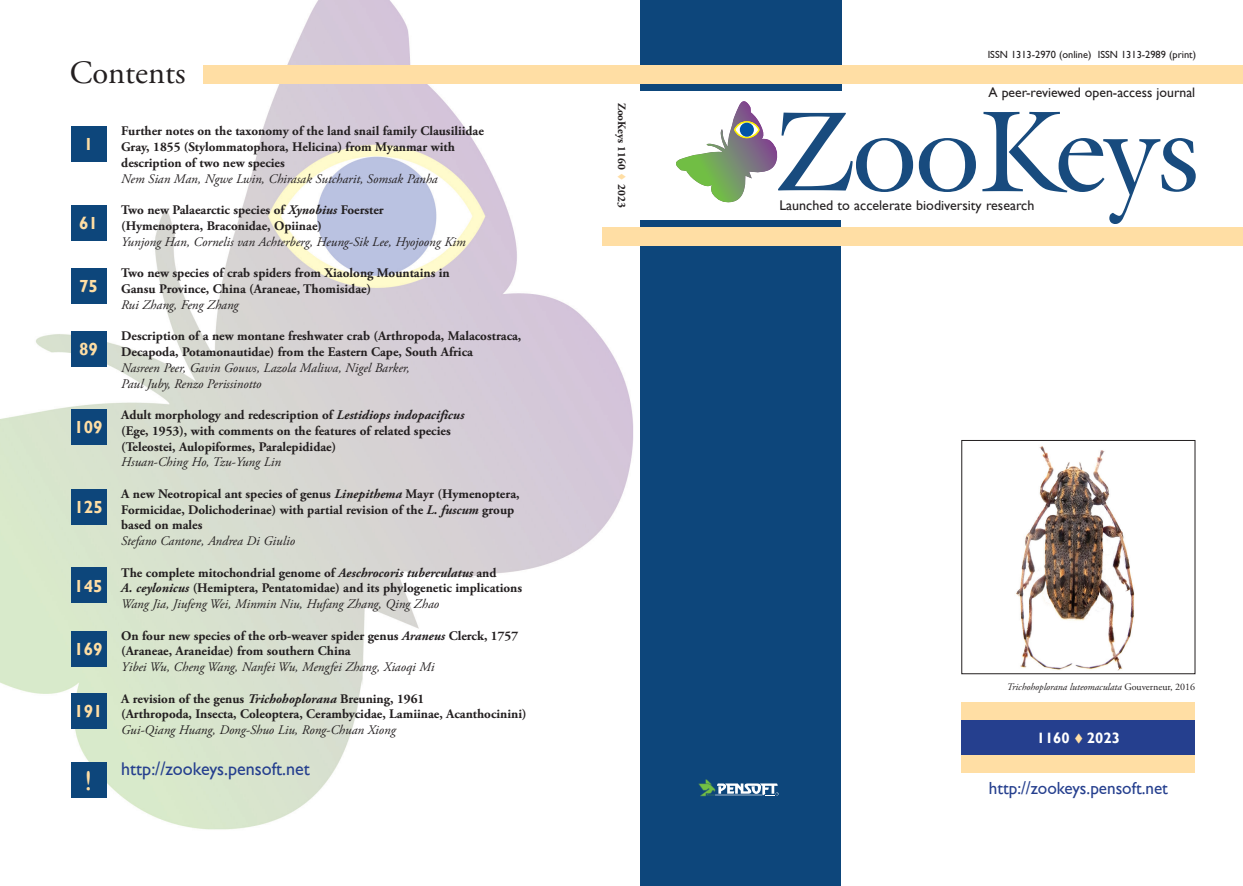
<style>
.page{position:relative;width:1243px;height:886px;background:#fff}
.page>*{position:absolute;margin:0;border:0;box-sizing:border-box;transform-origin:0 0}
.t1{font:32.5px "Adobe Garamond Pro";color:#231f20}
.t2{font:27.12px "Gill Sans";color:#ffdea4}
.t3{font:18.38px "Gill Sans";color:#253f8e}
.t4{font:17.5px "Gill Sans";color:#253f8e}
.t5{font:700 17.5px "Gill Sans";color:#ffdea4}
.t6{font:700 15px "Gill Sans";color:#fff}
.t7{font:14px "Gill Sans";color:#231f20}
.t8{font:13.75px "Gill Sans";color:#231f20}
.t9{font:700 13.12px/15.8px "Adobe Garamond Pro";color:#231f20}
.t10{font:italic 13.12px/15.8px "Adobe Garamond Pro";color:#231f20}
.t11{font:700 11.25px "Adobe Garamond Pro";color:#231f20}
.t12{font:10.38px "Gill Sans";color:#231f20}
.t13{font:italic 10px "Adobe Garamond Pro";color:#231f20}
.s1{font-style:italic}
.s2{font-weight:400;font-style:italic}
.s3{color:#ffdea4}
.s4{font-style:normal}
</style>
<div class="page">
<img style="left:0;top:1px;width:641px;height:857px">
<div style="left:641px;top:221px;width:200px;height:665px;background:#0d467b"></div>
<div style="left:641px;top:0;width:201px;height:91px;background:#0d467b"></div>
<svg style="left:699px;top:779px;width:80px;height:17px"></svg>
<div style="left:602px;top:228px;width:641px;height:18px;background:#ffdea4"></div>
<svg style="left:676px;top:101px;width:237px;height:102px"></svg>
<svg style="left:919px;top:138px;width:57px;height:54px"></svg>
<svg style="left:982px;top:112px;width:213px;height:112px"></svg>
<img style="left:1016px;top:446px;width:119px;height:225px">
<div style="left:961px;top:440px;width:234px;height:234px;border:1px solid #231f20"></div>
<div style="left:71px;top:762px;width:35px;height:36px;background:#0d467b"></div>
<div style="left:71px;top:126px;width:35px;height:36px;background:#0d467b"></div>
<div style="left:71px;top:205px;width:35px;height:36px;background:#0d467b"></div>
<div style="left:71px;top:268px;width:35px;height:36px;background:#0d467b"></div>
<div style="left:71px;top:331px;width:35px;height:36px;background:#0d467b"></div>
<div style="left:71px;top:410px;width:35px;height:35px;background:#0d467b"></div>
<div style="left:71px;top:489px;width:35px;height:35px;background:#0d467b"></div>
<div style="left:71px;top:568px;width:35px;height:35px;background:#0d467b"></div>
<div style="left:71px;top:631px;width:35px;height:35px;background:#0d467b"></div>
<div style="left:71px;top:693px;width:35px;height:36px;background:#0d467b"></div>
<div style="left:961px;top:720px;width:234px;height:35px;background:#253f8e"></div>
<div style="left:961px;top:702px;width:234px;height:18px;background:#ffdea4"></div>
<div style="left:961px;top:755px;width:234px;height:18px;background:#ffdea4"></div>
<div style="left:203px;top:65px;width:1040px;height:19px;background:#ffdea4"></div>
<h1 class="t1" style="left:70px;top:53px;width:117px">Contents</h1>
<h3 class="t5" style="left:84px;top:134px;width:11px">1</h3>
<h3 class="t5" style="left:79px;top:213px;width:20px">61</h3>
<h3 class="t5" style="left:79px;top:276px;width:20px">75</h3>
<h3 class="t5" style="left:79px;top:339px;width:20px">89</h3>
<h3 class="t5" style="left:74px;top:417px;width:30px">109</h3>
<h3 class="t5" style="left:74px;top:496px;width:30px">125</h3>
<h3 class="t5" style="left:74px;top:575px;width:30px">145</h3>
<h3 class="t5" style="left:74px;top:638px;width:30px">169</h3>
<h3 class="t5" style="left:74px;top:701px;width:30px">191</h3>
<h2 class="t2" style="left:85px;top:764px;width:9px">!</h2>
<p class="t9" style="left:121px;top:124px;width:364px">Further notes on the taxonomy of the land snail family Clausiliidae<br>Gray, 1855 (Stylommatophora, Helicina) from Myanmar with description of two new species</p>
<p class="t10" style="left:121px;top:171px;width:318px">Nem Sian Man, Ngwe Lwin, Chirasak Sutcharit, Somsak Panha</p>
<p class="t9" style="left:121px;top:202px;width:264px">Two new Palaearctic species of <span class="s1">Xynobius</span> Foerster (Hymenoptera, Braconidae, Opiinae)</p>
<p class="t10" style="left:121px;top:234px;width:346px">Yunjong Han, Cornelis van Achterberg, Heung-Sik Lee, Hyojoong Kim</p>
<p class="t9" style="left:121px;top:265px;width:330px">Two new species of crab spiders from Xiaolong Mountains in<br>Gansu Province, China (Araneae, Thomisidae)</p>
<p class="t10" style="left:121px;top:297px;width:119px">Rui Zhang, Feng Zhang</p>
<p class="t9" style="left:121px;top:328px;width:402px">Description of a new montane freshwater crab (Arthropoda, Malacostraca,<br>Decapoda, Potamonautidae) from the Eastern Cape, South Africa</p>
<p class="t10" style="left:121px;top:360px;width:290px">Nasreen Peer, Gavin Gouws, Lazola Maliwa, Nigel Barker,<br>Paul Juby, Renzo Perissinotto</p>
<p class="t9" style="left:121px;top:407px;width:345px">Adult morphology and redescription of <span class="s1">Lestidiops indopacificus </span>(Ege, 1953), with comments on the features of related species (Teleostei, Aulopiformes, Paralepididae)</p>
<p class="t10" style="left:121px;top:455px;width:161px">Hsuan-Ching Ho, Tzu-Yung Lin</p>
<p class="t9" style="left:121px;top:486px;width:400px">A new Neotropical ant species of genus <span class="s1">Linepithema</span> Mayr (Hymenoptera,<br>Formicidae, Dolichoderinae) with partial revision of the <span class="s1">L. fuscum</span> group based on males</p>
<p class="t10" style="left:121px;top:533px;width:175px">Stefano Cantone, Andrea Di Giulio</p>
<p class="t9" style="left:121px;top:565px;width:402px">The complete mitochondrial genome of <span class="s1">Aeschrocoris tuberculatus</span> and<br><span class="s1">A. ceylonicus</span> (Hemiptera, Pentatomidae) and its phylogenetic implications<br><span class="s2">Wang Jia, Jiufeng Wei, Minmin Niu, Hufang Zhang, Qing Zhao</span></p>
<p class="t9" style="left:121px;top:628px;width:398px">On four new species of the orb-weaver spider genus <span class="s1">Araneus</span> Clerck, 1757 (Araneae, Araneidae) from southern China</p>
<p class="t10" style="left:121px;top:659px;width:315px">Yibei Wu, Cheng Wang, Nanfei Wu, Mengfei Zhang, Xiaoqi Mi</p>
<p class="t9" style="left:121px;top:691px;width:407px">A revision of the genus <span class="s1">Trichohoplorana</span> Breuning, 1961<br>(Arthropoda, Insecta, Coleoptera, Cerambycidae, Lamiinae, Acanthocinini)</p>
<p class="t10" style="left:121px;top:722px;width:276px">Gui-Qiang Huang, Dong-Shuo Liu, Rong-Chuan Xiong</p>
<h3 class="t3" style="left:121px;top:758px;width:190px">http://zookeys.pensoft.net</h3>
<p class="t11" style="left:628px;top:103px;width:107px;rotate:90deg">ZooKeys 1160 <span class="s3">▼</span> 2023</p>
<p class="t12" style="left:988px;top:49px;width:210px">ISSN 1313-2970 (online) ISSN 1313-2989 (print)</p>
<p class="t8" style="left:988px;top:85px;width:208px">A peer-reviewed open-access journal</p>
<p class="t7" style="left:779px;top:197px;width:257px">Launched to accelerate biodiversity research</p>
<p class="t13" style="left:1007px;top:681px;width:190px">Trichohoplorana luteomaculata <span class="s4">Gouverneur, 2016</span></p>
<p class="t6" style="left:1037px;top:728px;width:85px">1160 <span class="s3">▼</span> 2023</p>
<h3 class="t4" style="left:989px;top:778px;width:181px">http://zookeys.pensoft.net</h3>
</div>
